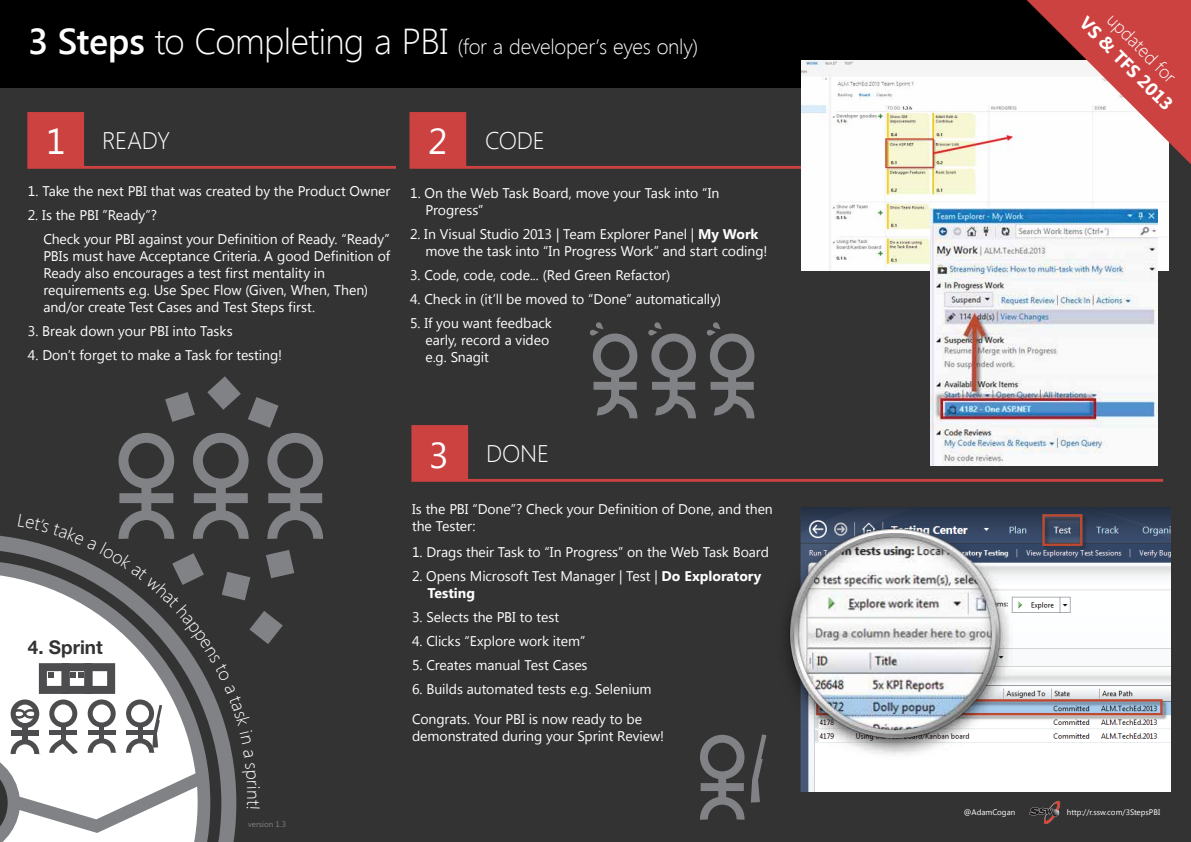
<style>
.page{position:relative;width:1191px;height:842px;background:#333}
.page>*{position:absolute;margin:0;border:0;box-sizing:border-box;transform-origin:0 0}
.t1{font:300 24px "Segoe UI";letter-spacing:-.005em;color:#fff}
.t2{font:300 21px "Segoe UI";letter-spacing:-.01em;color:#fff}
.t3{font:700 18.9px "Helvetica Neue";color:#333}
.t4{font:300 18px "Segoe UI";color:#fff}
.t5{font:700 18px "Segoe UI";color:#fff}
.t6{font:14px/16.8px "Segoe UI";letter-spacing:-.005em;color:#fff}
.t7{font:8px "Segoe UI";color:#fff}
.t8{font:8px "Segoe UI";color:#808285}
.s1{font-weight:600;font-size:36px}
.s2{font-size:36px}
.s3{font-weight:400;font-size:36px}
.s4{font-weight:700}
</style>
<div class="page">
<div style="left:0;top:0;width:1191px;height:88px;background:#000"></div>
<svg style="left:27px;top:112px;width:369px;height:57px"></svg>
<svg style="left:409px;top:112px;width:392px;height:57px"></svg>
<svg style="left:648px;top:322px;width:48px;height:96px"></svg>
<svg style="left:706px;top:322px;width:48px;height:96px"></svg>
<svg style="left:589px;top:322px;width:48px;height:96px"></svg>
<svg style="left:411px;top:425px;width:752px;height:57px"></svg>
<svg style="left:700px;top:735px;width:44px;height:85px"></svg>
<svg style="left:751px;top:778px;width:9px;height:24px"></svg>
<svg style="left:0;top:535px;width:236px;height:307px;background:#d0d1d1"></svg>
<svg style="left:1029px;top:801px;width:32px;height:23px"></svg>
<img style="left:800px;top:508px;width:370px;height:284px">
<img style="left:801px;top:61px;width:367px;height:210px">
<img style="left:930px;top:209px;width:227px;height:257px">
<img style="left:752px;top:508px;width:296px;height:270px">
<svg style="left:986px;top:0;width:205px;height:207px;background:#cea3a3"></svg>
<svg style="left:11px;top:376px;width:312px;height:381px"></svg>
<h2 class="t2" style="left:28px;top:33px;width:672px"><span class="s1">3 Steps</span> <span class="s2">to Completing a PBI</span> (for a developer’s eyes only)</h2>
<h1 class="t1" style="left:46px;top:124px;width:125px"><span class="s3">1</span> READY</h1>
<p class="t6" style="left:28px;top:182px;width:364px">1. Take the next PBI that was created by the Product Owner</p>
<p class="t6" style="left:43px;top:203px;width:348px;line-height:24px;text-indent:-15px">2. Is the PBI ”Ready”?<br>Check your PBI against your Definition of Ready. “Ready”</p>
<p class="t6" style="left:43px;top:247px;width:348px">PBIs must have Acceptance Criteria. A good Definition of Ready also encourages a test first mentality in requirements e.g. Use Spec Flow (Given, When, Then) and/or create Test Cases and Test Steps first.</p>
<p class="t6" style="left:28px;top:322px;width:206px">3. Break down your PBI into Tasks</p>
<p class="t6" style="left:28px;top:346px;width:255px">4. Don’t forget to make a Task for testing!</p>
<h1 class="t1" style="left:428px;top:124px;width:118px"><span class="s3">2</span> CODE</h1>
<p class="t6" style="left:425px;top:184px;width:295px;text-indent:-15px">1. On the Web Task Board, move your Task into “In<br>Progress”</p>
<p class="t6" style="left:425px;top:225px;width:343px;text-indent:-15px">2. In Visual Studio 2013 | Team Explorer Panel | <span class="s4">My Work </span>move the task into “In Progress Work” and start coding!</p>
<p class="t6" style="left:410px;top:266px;width:262px">3. Code, code, code... (Red Green Refactor)</p>
<p class="t6" style="left:410px;top:290px;width:312px">4. Check in (it’ll be moved to “Done” automatically)</p>
<p class="t6" style="left:425px;top:314px;width:128px;text-indent:-15px">5. If you want feedback early, record a video e.g. Snagit</p>
<h3 class="t3" style="left:28px;top:630px;width:76px">4. Sprint</h3>
<p class="t4" style="left:266px;top:790px;width:11px;rotate:90deg">n</p>
<p class="t8" style="left:248px;top:819px;width:39px">version 1.3</p>
<h1 class="t1" style="left:429px;top:437px;width:122px"><span class="s3">3</span> DONE</h1>
<p class="t6" style="left:412px;top:500px;width:362px">Is the PBI “Done”? Check your Definition of Done, and then the Tester:</p>
<p class="t6" style="left:412px;top:543px;width:358px">1. Drags their Task to “In Progress” on the Web Task Board</p>
<p class="t6" style="left:427px;top:567px;width:335px;text-indent:-15px">2. Opens Microsoft Test Manager | Test | <span class="s4">Do Exploratory<br>Testing</span></p>
<p class="t6" style="left:412px;top:608px;width:149px">3. Selects the PBI to test</p>
<p class="t6" style="left:412px;top:632px;width:175px">4. Clicks “Explore work item”</p>
<p class="t6" style="left:412px;top:656px;width:177px">5. Creates manual Test Cases</p>
<p class="t6" style="left:412px;top:673px;width:241px;line-height:30px">6. Builds automated tests e.g. Selenium<br>Congrats. Your PBI is now ready to be</p>
<p class="t6" style="left:412px;top:727px;width:253px">demonstrated during your Sprint Review!</p>
<p class="t5" style="left:1092px;top:11px;width:125px;rotate:45deg">VS &amp; TFS 2013</p>
<p class="t4" style="left:1119px;top:8px;width:91px;rotate:45deg">updated for</p>
<p class="t7" style="left:964px;top:807px;width:53px">@AdamCogan</p>
<p class="t7" style="left:1066px;top:807px;width:95px">http://r.ssw.com/3StepsPBI</p>
</div>
